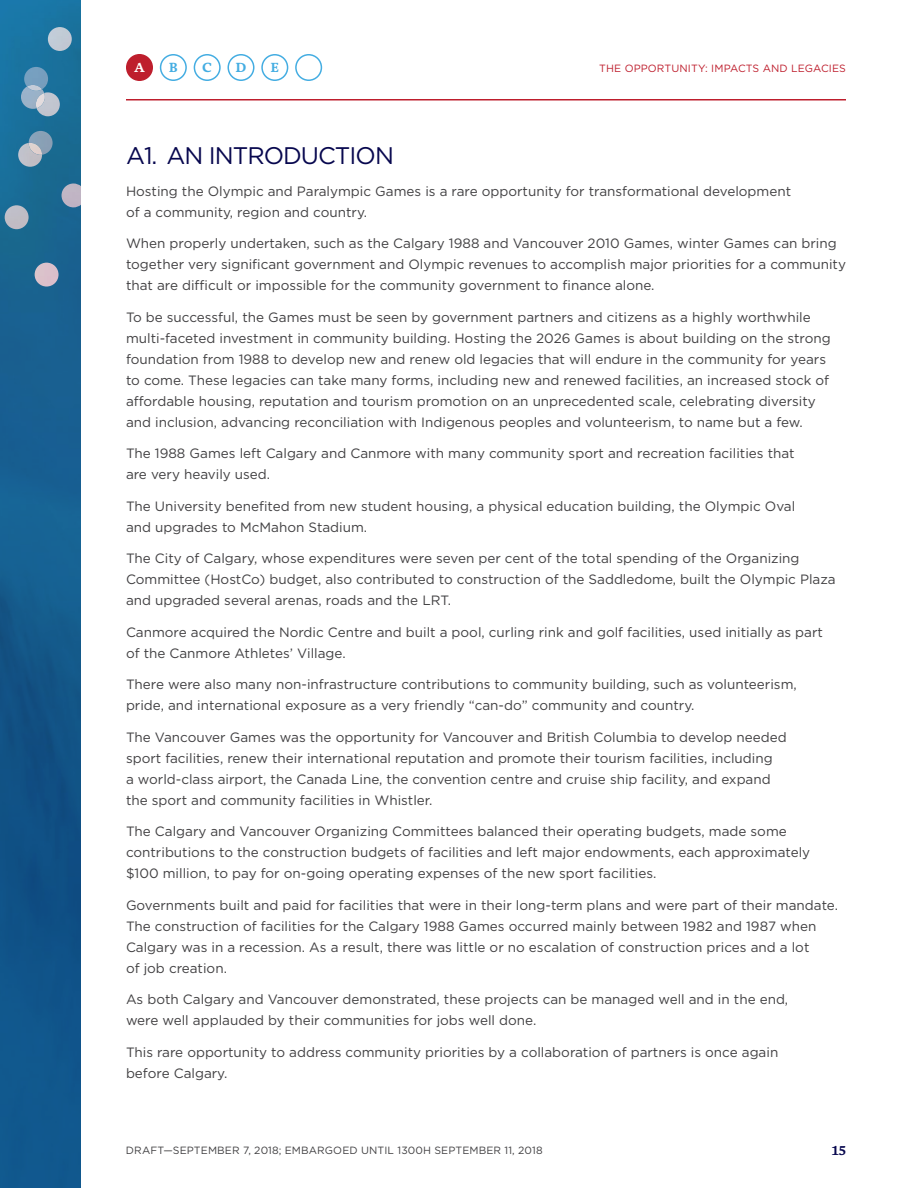
<style>
.page{position:relative;width:918px;height:1188px;background:#fff}
.page>*{position:absolute;margin:0;border:0;box-sizing:border-box;transform-origin:0 0}
.t1{font:24px "Gotham";letter-spacing:-.04em;color:#07074e}
.t2{font:13.5px/21px "Gotham";color:#414042}
.t3{font:700 13.5px "Livory";color:#44ade2}
.t4{font:700 13.5px "Livory";color:#07074e}
.t5{font:700 13.5px "Livory";color:#fff}
.t6{font:10.5px "Gotham";letter-spacing:.01em;color:#414042}
.t7{font:10.5px "Gotham";letter-spacing:.01em;color:#be1e2d}
</style>
<div class="page">
<hr style="left:126px;top:99px;width:720px;height:1px;background:#be1e2d">
<div style="left:127px;top:55px;width:25px;height:25px;background:#be1e2d;border-radius:50%"></div>
<div style="left:126px;top:54px;width:27px;height:27px;border:2px solid #be1e2d;border-radius:50%"></div>
<div style="left:160px;top:54px;width:27px;height:27px;border:2px solid #44ade2;border-radius:50%"></div>
<div style="left:194px;top:54px;width:27px;height:27px;border:2px solid #44ade2;border-radius:50%"></div>
<div style="left:228px;top:54px;width:27px;height:27px;border:2px solid #44ade2;border-radius:50%"></div>
<div style="left:261px;top:54px;width:27px;height:27px;border:2px solid #44ade2;border-radius:50%"></div>
<div style="left:295px;top:54px;width:27px;height:27px;border:2px solid #44ade2;border-radius:50%"></div>
<div style="left:0;top:0;width:81px;height:1188px;background:linear-gradient(to bottom,#1b6d98,#0e4d84)"></div>
<div style="left:48px;top:27px;width:24px;height:24px;background:#c2cbd5;border-radius:50%"></div>
<svg style="left:21px;top:67px;width:39px;height:49px;background:#6e9bb8"></svg>
<svg style="left:18px;top:131px;width:35px;height:36px"></svg>
<svg style="left:62px;top:184px;width:19px;height:23px"></svg>
<div style="left:5px;top:205px;width:24px;height:24px;background:#c0bdc5;border-radius:50%"></div>
<div style="left:35px;top:263px;width:24px;height:24px;background:#dbc0cb;border-radius:50%"></div>
<p class="t5" style="left:134px;top:59px;width:12px">A</p>
<p class="t3" style="left:169px;top:59px;width:11px">B</p>
<p class="t3" style="left:202px;top:59px;width:11px">C</p>
<p class="t3" style="left:236px;top:59px;width:12px">D</p>
<p class="t3" style="left:271px;top:59px;width:10px">E</p>
<p class="t7" style="left:599px;top:62px;width:248px">THE OPPORTUNITY: IMPACTS AND LEGACIES</p>
<h1 class="t1" style="left:126px;top:142px;width:270px">a1. AN INTRODUCTION</h1>
<p class="t2" style="left:126px;top:180px;width:667px">Hosting the Olympic and Paralympic Games is a rare opportunity for transformational development of a community, region and country.</p>
<p class="t2" style="left:126px;top:233px;width:721px">When properly undertaken, such as the Calgary 1988 and Vancouver 2010 Games, winter Games can bring together very significant government and Olympic revenues to accomplish major priorities for a community that are difficult or impossible for the community government to finance alone.</p>
<p class="t2" style="left:126px;top:306px;width:706px">To be successful, the Games must be seen by government partners and citizens as a highly worthwhile multi-faceted investment in community building. Hosting the 2026 Games is about building on the strong foundation from 1988 to develop new and renew old legacies that will endure in the community for years to come. These legacies can take many forms, including new and renewed facilities, an increased stock of affordable housing, reputation and tourism promotion on an unprecedented scale, celebrating diversity and inclusion, advancing reconciliation with Indigenous peoples and volunteerism, to name but a few.</p>
<p class="t2" style="left:126px;top:443px;width:670px">The 1988 Games left Calgary and Canmore with many community sport and recreation facilities that are very heavily used.</p>
<p class="t2" style="left:126px;top:495px;width:671px">The University benefited from new student housing, a physical education building, the Olympic Oval and upgrades to McMahon Stadium.</p>
<p class="t2" style="left:126px;top:548px;width:711px">The City of Calgary, whose expenditures were seven per cent of the total spending of the Organizing<br>Committee (HostCo) budget, also contributed to construction of the Saddledome, built the Olympic Plaza and upgraded several arenas, roads and the LRT.</p>
<p class="t2" style="left:126px;top:621px;width:699px">Canmore acquired the Nordic Centre and built a pool, curling rink and golf facilities, used initially as part of the Canmore Athletes’ Village.</p>
<p class="t2" style="left:126px;top:674px;width:672px">There were also many non-infrastructure contributions to community building, such as volunteerism, pride, and international exposure as a very friendly “can-do” community and country.</p>
<p class="t2" style="left:126px;top:726px;width:662px">The Vancouver Games was the opportunity for Vancouver and British Columbia to develop needed sport facilities, renew their international reputation and promote their tourism facilities, including<br>a world-class airport, the Canada Line, the convention centre and cruise ship facility, and expand the sport and community facilities in Whistler.</p>
<p class="t2" style="left:126px;top:821px;width:686px">The Calgary and Vancouver Organizing Committees balanced their operating budgets, made some contributions to the construction budgets of facilities and left major endowments, each approximately $100 million, to pay for on-going operating expenses of the new sport facilities.</p>
<p class="t2" style="left:126px;top:894px;width:711px">Governments built and paid for facilities that were in their long-term plans and were part of their mandate.<br>The construction of facilities for the Calgary 1988 Games occurred mainly between 1982 and 1987 when Calgary was in a recession. As a result, there was little or no escalation of construction prices and a lot<br>of job creation.</p>
<p class="t2" style="left:126px;top:989px;width:664px">As both Calgary and Vancouver demonstrated, these projects can be managed well and in the end, were well applauded by their communities for jobs well done.</p>
<p class="t2" style="left:126px;top:1041px;width:654px">This rare opportunity to address community priorities by a collaboration of partners is once again before Calgary.</p>
<p class="t6" style="left:126px;top:1145px;width:418px">DRAFT—SEPTEMBER 7, 2018; EMBARGOED UNTIL 1300H SEPTEMBER 11, 2018</p>
<p class="t4" style="left:832px;top:1143px;width:16px">15</p>
</div>
